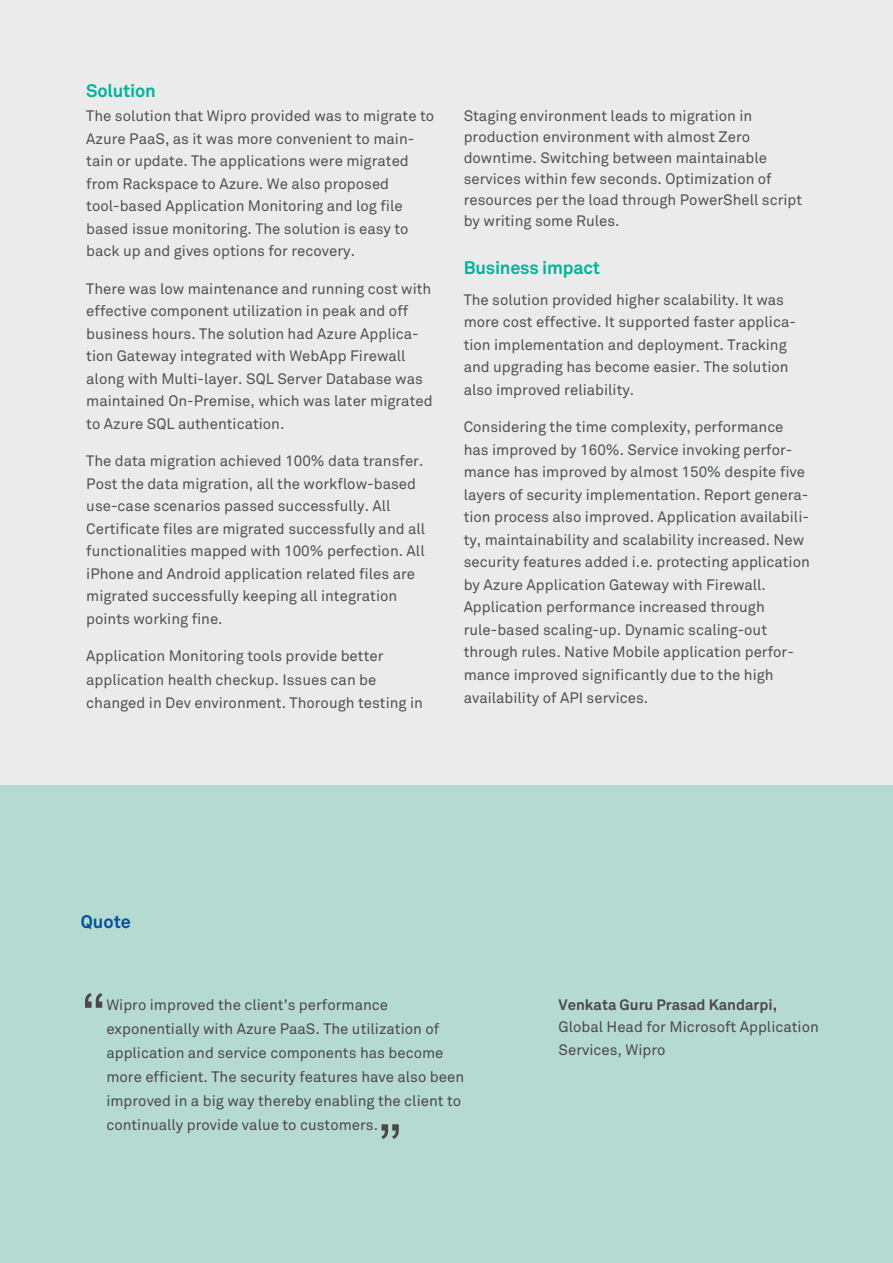
<style>
.page{position:relative;width:893px;height:1263px;background:#ebebeb}
.page>*{position:absolute;margin:0;border:0;box-sizing:border-box;transform-origin:0 0}
.t1{font:54px "Wipro Akkurat";color:#4d4848}
.t2{font:700 18px "Wipro Akkurat";letter-spacing:-.01em;color:#00b39b}
.t3{font:700 18px "Wipro Akkurat";color:#025199}
.t4{font:15px/22.5px "Wipro Akkurat";color:#4f5252}
.t5{font:15px/24px "Wipro Akkurat";color:#4d4848}
.t6{font:700 15px "Wipro Akkurat";color:#4d4848}
</style>
<div class="page">
<div style="left:0;top:786px;width:893px;height:477px;background:#b4dad1"></div>
<p class="t2" style="left:86px;top:80px;width:71px">Solution</p>
<p class="t4" style="left:86px;top:105px;width:349px">The solution that Wipro provided was to migrate to Azure PaaS, as it was more convenient to main&shy;tain or update. The applications were migrated from Rackspace to Azure. We also proposed tool-based Application Monitoring and log file based issue monitoring. The solution is easy to back up and gives options for recovery.</p>
<p class="t4" style="left:86px;top:277px;width:348px">There was low maintenance and running cost with effective component utilization in peak and off business hours. The solution had Azure Applica&shy;tion Gateway integrated with WebApp Firewall along with Multi-layer. SQL Server Database was maintained On-Premise, which was later migrated to Azure SQL authentication.</p>
<p class="t4" style="left:86px;top:450px;width:340px">The data migration achieved 100% data transfer.<br>Post the data migration, all the workflow-based use-case scenarios passed successfully. All Certificate files are migrated successfully and all functionalities mapped with 100% perfection. All iPhone and Android application related files are migrated successfully keeping all integration points working fine.</p>
<p class="t4" style="left:86px;top:644px;width:299px;line-height:24px">Application Monitoring tools provide better application health checkup. Issues can be</p>
<p class="t4" style="left:86px;top:691px;width:338px">changed in Dev environment. Thorough testing in</p>
<p class="t4" style="left:464px;top:105px;width:340px;line-height:21px">Staging environment leads to migration in production environment with almost Zero downtime. Switching between maintainable services within few seconds. Optimization of resources per the load through PowerShell script by writing some Rules.</p>
<p class="t2" style="left:464px;top:257px;width:138px">Business impact</p>
<p class="t4" style="left:464px;top:288px;width:334px">The solution provided higher scalability. It was more cost effective. It supported faster applica&shy;tion implementation and deployment. Tracking and upgrading has become easier. The solution also improved reliability.</p>
<p class="t4" style="left:464px;top:416px;width:348px">Considering the time complexity, performance has improved by 160%. Service invoking perfor&shy;mance has improved by almost 150% despite five layers of security implementation. Report genera&shy;tion process also improved. Application availabili&shy;ty, maintainability and scalability increased. New security features added i.e. protecting application by Azure Application Gateway with Firewall.<br>Application performance increased through rule-based scaling-up. Dynamic scaling-out through rules. Native Mobile application perfor&shy;mance improved significantly due to the high availability of API services.</p>
<p class="t3" style="left:81px;top:910px;width:52px">Quote</p>
<h1 class="t1" style="left:81px;top:981px;width:27px">“</h1>
<p class="t5" style="left:106px;top:993px;width:359px">Wipro improved the client’s performance exponentially with Azure PaaS. The utilization of application and service components has become more efficient. The security features have also been improved in a big way thereby enabling the client to continually provide value to customers.</p>
<h1 class="t1" style="left:403px;top:1150px;width:27px;rotate:-180deg">“</h1>
<p class="t6" style="left:559px;top:995px;width:220px">Venkata Guru Prasad Kandarpi,</p>
<p class="t5" style="left:559px;top:1016px;width:262px;line-height:22.5px">Global Head for Microsoft Application<br>Services, Wipro</p>
</div>
